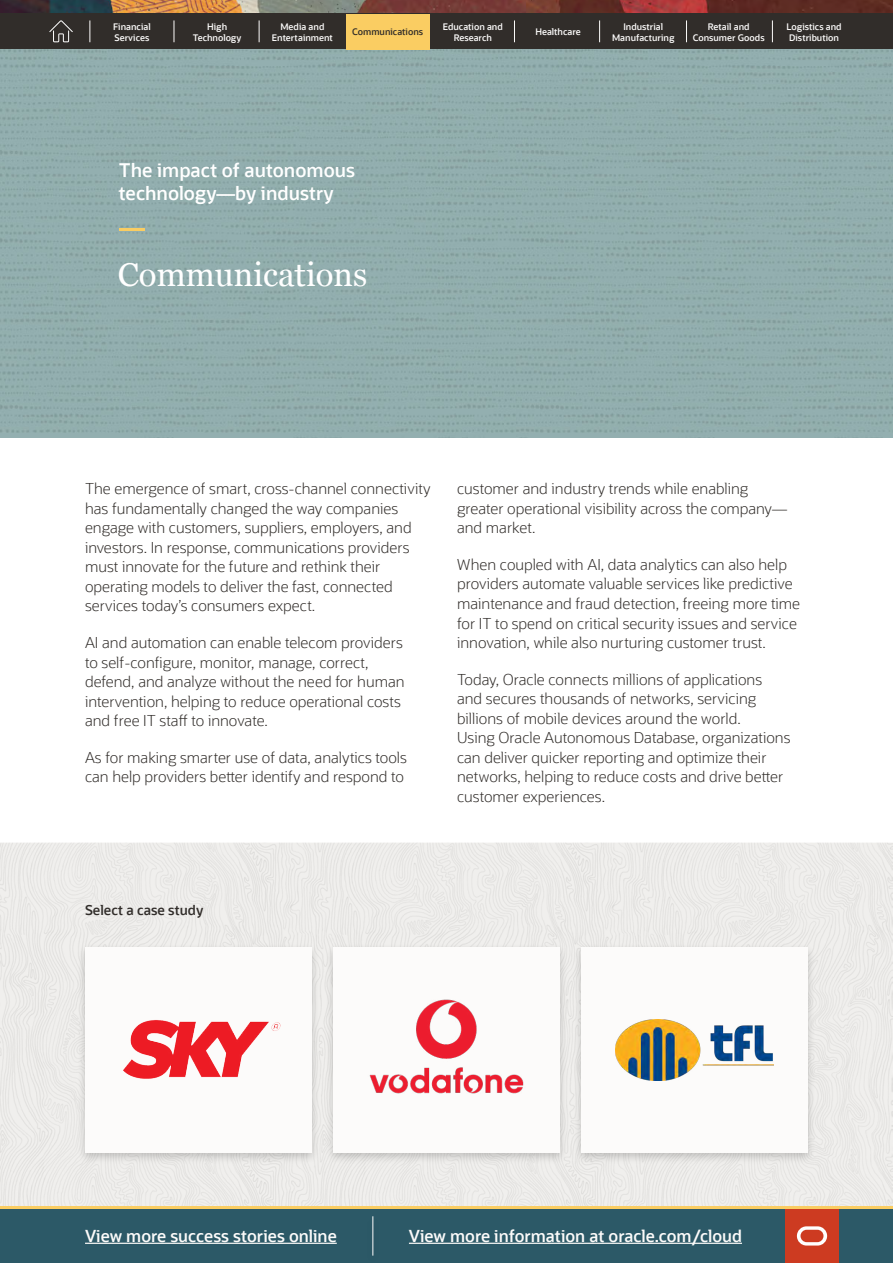
<style>
.page{position:relative;width:893px;height:1263px;background:#fff}
.page>*{position:absolute;margin:0;border:0;box-sizing:border-box;transform-origin:0 0}
.industry_headers{font:33px "Georgia";color:#fff}
.t1{font:600 18.75px/22.5px "Oracle Sans";color:#fff}
.t2{font:600 16.5px "Oracle Sans";color:#fcfbfa}
.body_copy{font:300 15px/19.5px "Oracle Sans";color:#312d2a}
.Small_OS_headers{font:600 13.5px "Oracle Sans";color:#312d2a}
.t3{font:600 9px/10.8px "Oracle Sans";color:#fcfbfa;text-align:center}
.t4{font:600 9px "Oracle Sans";color:#312d2a}
</style>
<div class="page">
<div style="left:0;top:843px;width:893px;height:362px;background:#ecebe9"></div>
<img style="left:0;top:49px;width:893px;height:389px">
<div style="left:77px;top:943px;width:243px;height:222px;background:#000;opacity:.19"></div>
<div style="left:85px;top:947px;width:226px;height:205px;background:#fcfbfa"></div>
<img style="left:123px;top:1020px;width:158px;height:59px">
<div style="left:325px;top:943px;width:243px;height:222px;background:#000;opacity:.19"></div>
<div style="left:333px;top:947px;width:227px;height:205px;background:#fcfbfa"></div>
<img style="left:369px;top:999px;width:155px;height:95px">
<div style="left:573px;top:943px;width:243px;height:222px;background:#000;opacity:.19"></div>
<div style="left:582px;top:947px;width:226px;height:205px;background:#fcfbfa"></div>
<img style="left:616px;top:1020px;width:158px;height:60px">
<hr style="left:119px;top:228px;width:25px;height:2px;background:#facd62">
<div style="left:0;top:1209px;width:893px;height:54px;background:#2c5967"></div>
<hr style="left:85px;top:1243px;width:252px;height:1px;background:#fcfbfa">
<hr style="left:409px;top:1243px;width:333px;height:1px;background:#fcfbfa">
<div style="left:364px;top:1213px;width:17px;height:50px;background:#000;opacity:.19"></div>
<hr style="left:372px;top:1216px;width:1px;height:39px;background:#fcfbfa">
<img style="left:0;top:0;width:893px;height:14px">
<div style="left:0;top:14px;width:893px;height:35px;background:#312d2a"></div>
<div style="left:785px;top:1209px;width:54px;height:54px;background:#cd3b21"></div>
<svg style="left:797px;top:1226px;width:30px;height:19px"></svg>
<hr style="left:0;top:1206px;width:893px;height:3px;background:#facd62">
<svg style="left:49px;top:20px;width:24px;height:23px"></svg>
<svg style="left:514px;top:20px;width:1px;height:22px"></svg>
<svg style="left:259px;top:20px;width:1px;height:22px"></svg>
<svg style="left:174px;top:20px;width:1px;height:22px"></svg>
<svg style="left:599px;top:20px;width:1px;height:22px"></svg>
<svg style="left:686px;top:20px;width:1px;height:22px"></svg>
<svg style="left:772px;top:20px;width:1px;height:22px"></svg>
<svg style="left:90px;top:20px;width:1px;height:22px"></svg>
<div style="left:346px;top:14px;width:83px;height:35px;background:#facd62"></div>
<p class="t3" style="left:113px;top:21px;width:39px;text-align:left">Financial<br>Services</p>
<p class="t3" style="left:193px;top:21px;width:50px">High<br>Technology</p>
<p class="t3" style="left:272px;top:21px;width:63px">Media and<br>Entertainment</p>
<p class="t3" style="left:443px;top:21px;width:62px">Education and<br>Research</p>
<p class="t3" style="left:535px;top:27px;width:47px">Healthcare</p>
<p class="t3" style="left:612px;top:21px;width:64px">Industrial<br>Manufacturing</p>
<p class="t3" style="left:693px;top:21px;width:73px">Retail and<br>Consumer Goods</p>
<p class="t3" style="left:786px;top:21px;width:57px;text-align:left">Logistics and<br>Distribution</p>
<p class="t4" style="left:352px;top:26px;width:73px">Communications</p>
<p class="t1" style="left:119px;top:159px;width:238px">The impact of autonomous technology—by industry</p>
<p class="industry_headers" style="left:118px;top:251px;width:251px">Communications</p>
<p class="body_copy" style="left:85px;top:479px;width:347px">The emergence of smart, cross-channel connectivity has fundamentally changed the way companies engage with customers, suppliers, employers, and investors. In response, communications providers must innovate for the future and rethink their operating models to deliver the fast, connected services today’s consumers expect.</p>
<p class="body_copy" style="left:85px;top:633px;width:321px">AI and automation can enable telecom providers to self-configure, monitor, manage, correct, defend, and analyze without the need for human intervention, helping to reduce operational costs and free IT staff to innovate.</p>
<p class="body_copy" style="left:85px;top:747px;width:323px">As for making smarter use of data, analytics tools can help providers better identify and respond to</p>
<p class="body_copy" style="left:457px;top:479px;width:331px">customer and industry trends while enabling greater operational visibility across the company— and market.</p>
<p class="body_copy" style="left:457px;top:555px;width:345px">When coupled with AI, data analytics can also help providers automate valuable services like predictive maintenance and fraud detection, freeing more time for IT to spend on critical security issues and service innovation, while also nurturing customer trust.</p>
<p class="body_copy" style="left:457px;top:669px;width:335px">Today, Oracle connects millions of applications and secures thousands of networks, servicing billions of mobile devices around the world.<br>Using Oracle Autonomous Database, organizations can deliver quicker reporting and optimize their networks, helping to reduce costs and drive better customer experiences.</p>
<p class="Small_OS_headers" style="left:85px;top:902px;width:120px">Select a case study</p>
<p class="t2" style="left:85px;top:1226px;width:253px">View more success stories online</p>
<p class="t2" style="left:409px;top:1226px;width:335px">View more information at oracle.com/cloud</p>
</div>
